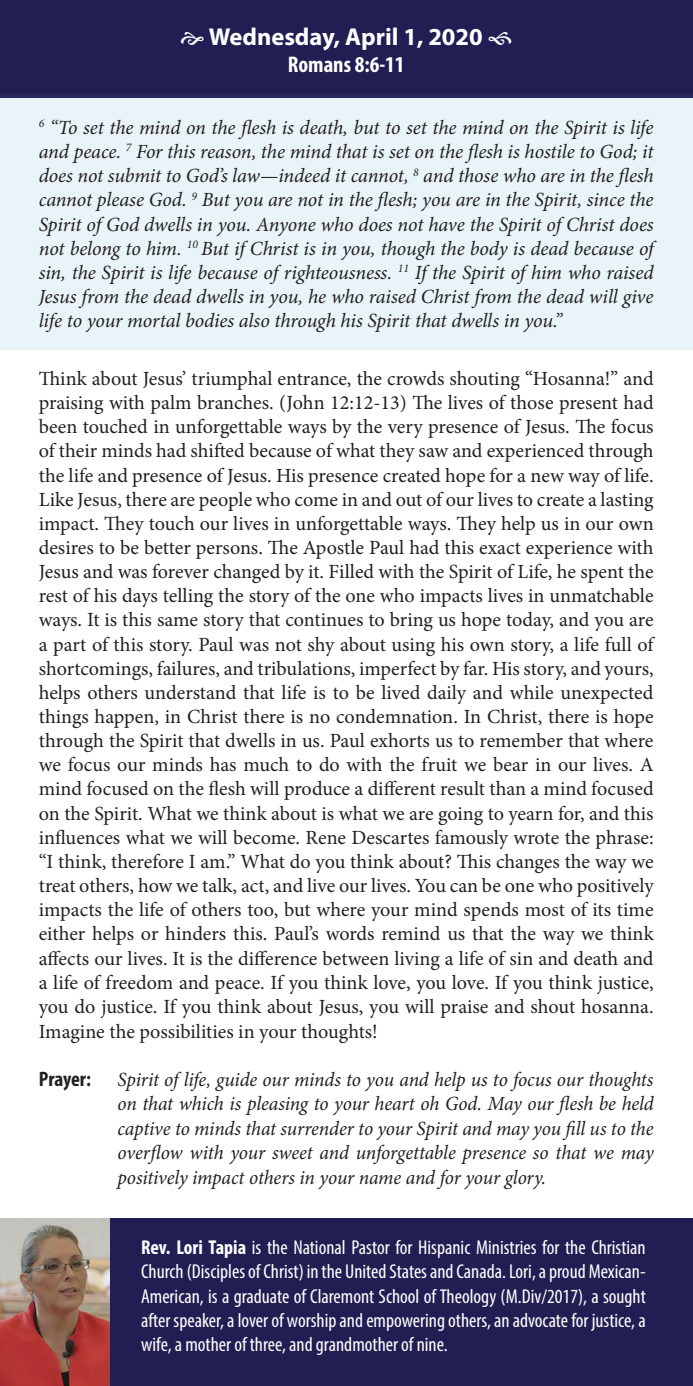
<style>
.page{position:relative;width:693px;height:1386px;background:#fff}
.page>*{position:absolute;margin:0;border:0;box-sizing:border-box;transform-origin:0 0}
.t1{font:700 24.5px "Myriad Pro";color:#fff}
.t2{font:700 condensed 22.75px "Myriad Pro";color:#fff}
.t3{font:700 condensed 21px "Myriad Pro";color:#231f20}
.t4{font:20.12px/24.2px "Minion Pro";color:#231f20;text-align:justify}
.t5{font:italic 20.12px/24.2px "Minion Pro";letter-spacing:-.01em;color:#231f20;text-align:justify}
.t6{font:condensed 20.12px/24.2px "Myriad Pro";color:#fff;text-align:justify}
.s1{font-weight:700}
</style>
<div class="page">
<div style="left:0;top:94px;width:693px;height:256px;background:#e9f4f8"></div>
<div style="left:0;top:0;width:693px;height:97px;background:#211e53"></div>
<div style="left:1px;top:1218px;width:692px;height:168px;background:#211e53"></div>
<img style="left:0;top:1218px;width:110px;height:168px">
<p class="t1" style="left:209px;top:20px;width:275px">Wednesday, April 1, 2020</p>
<p class="t2" style="left:288px;top:50px;width:118px">Romans 8:6-11</p>
<p class="t5" style="left:39px;top:115px;width:616px"><sup>6</sup> “To set the mind on the flesh is death, but to set the mind on the Spirit is life and peace. <sup>7</sup> For this reason, the mind that is set on the flesh is hostile to God; it does not submit to God’s law—indeed it cannot, <sup>8</sup> and those who are in the flesh cannot please God. <sup>9</sup> But you are not in the flesh; you are in the Spirit, since the Spirit of God dwells in you. Anyone who does not have the Spirit of Christ does not belong to him. <sup>10</sup> But if Christ is in you, though the body is dead because of sin, the Spirit is life because of righteousness. <sup>11</sup> If the Spirit of him who raised Jesus from the dead dwells in you, he who raised Christ from the dead will give life to your mortal bodies also through his Spirit that dwells in you.”</p>
<p class="t4" style="left:39px;top:367px;width:616px">Think about Jesus’ triumphal entrance, the crowds shouting “Hosanna!” and praising with palm branches. (John 12:12-13) The lives of those present had been touched in unforgettable ways by the very presence of Jesus. The focus of their minds had shifted because of what they saw and experienced through the life and presence of Jesus. His presence created hope for a new way of life.<br>Like Jesus, there are people who come in and out of our lives to create a lasting impact. They touch our lives in unforgettable ways. They help us in our own desires to be better persons. The Apostle Paul had this exact experience with Jesus and was forever changed by it. Filled with the Spirit of Life, he spent the rest of his days telling the story of the one who impacts lives in unmatchable ways. It is this same story that continues to bring us hope today, and you are a part of this story. Paul was not shy about using his own story, a life full of shortcomings, failures, and tribulations, imperfect by far. His story, and yours, helps others understand that life is to be lived daily and while unexpected things happen, in Christ there is no condemnation. In Christ, there is hope through the Spirit that dwells in us. Paul exhorts us to remember that where we focus our minds has much to do with the fruit we bear in our lives. A mind focused on the flesh will produce a different result than a mind focused on the Spirit. What we think about is what we are going to yearn for, and this influences what we will become. Rene Descartes famously wrote the phrase: “I think, therefore I am.” What do you think about? This changes the way we treat others, how we talk, act, and live our lives. You can be one who positively impacts the life of others too, but where your mind spends most of its time either helps or hinders this. Paul’s words remind us that the way we think affects our lives. It is the difference between living a life of sin and death and a life of freedom and peace. If you think love, you love. If you think justice, you do justice. If you think about Jesus, you will praise and shout hosanna.<br>Imagine the possibilities in your thoughts!</p>
<p class="t3" style="left:39px;top:1066px;width:54px">Prayer:</p>
<p class="t5" style="left:118px;top:1068px;width:538px">Spirit of life, guide our minds to you and help us to focus our thoughts on that which is pleasing to your heart oh God. May our flesh be held captive to minds that surrender to your Spirit and may you fill us to the overflow with your sweet and unforgettable presence so that we may positively impact others in your name and for your glory.</p>
<p class="t6" style="left:141px;top:1235px;width:506px"><span class="s1">Rev. Lori Tapia</span> is the National Pastor for Hispanic Ministries for the Christian Church (Disciples of Christ) in the United States and Canada. Lori, a proud Mexican-American, is a graduate of Claremont School of Theology (M.Div/2017), a sought after speaker, a lover of worship and empowering others, an advocate for justice, a wife, a mother of three, and grandmother of nine.</p>
</div>
